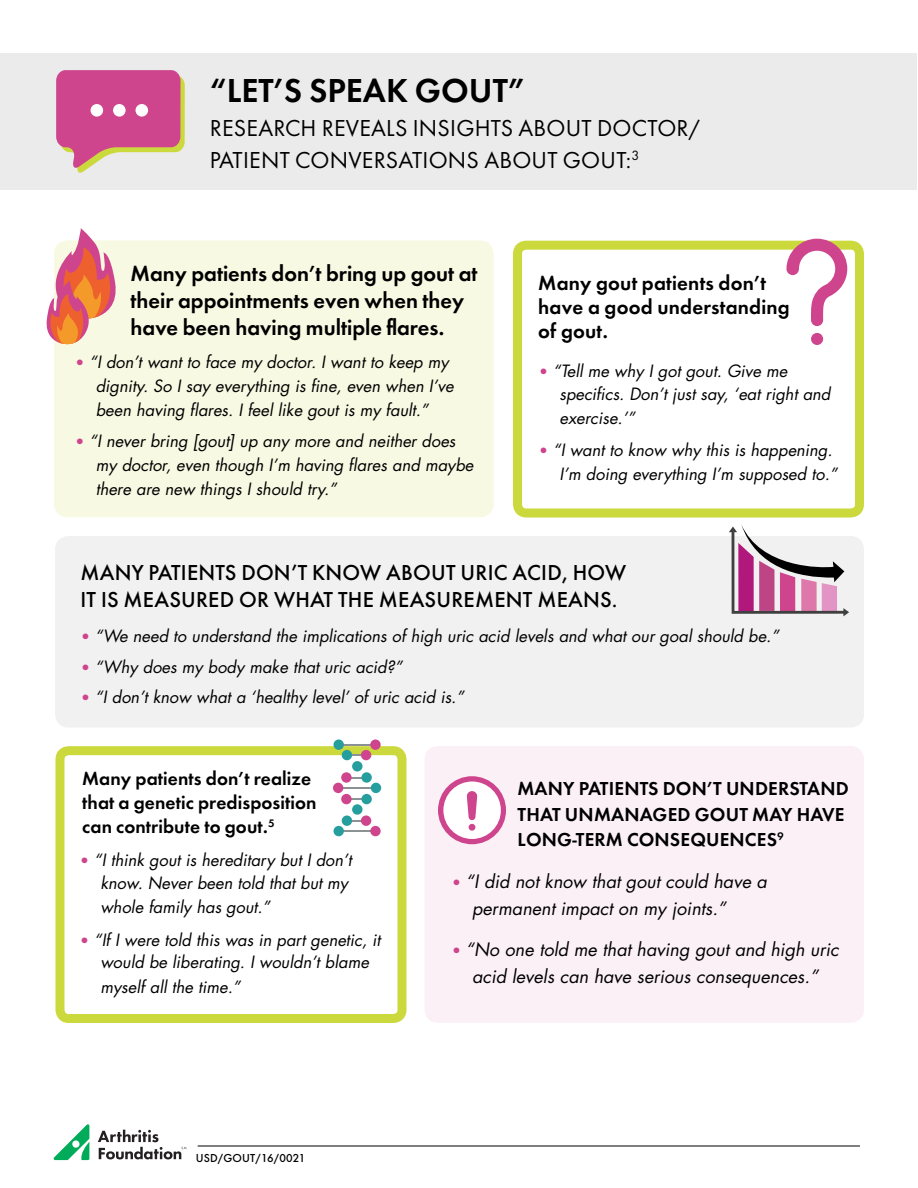
<style>
.page{position:relative;width:918px;height:1188px;background:#fff}
.page>*{position:absolute;margin:0;border:0;box-sizing:border-box;transform-origin:0 0}
.t1{font:34.5px "Futura Dem Bld";color:#000}
.t2{font:24px/31.5px "Futura";letter-spacing:.01em;color:#000}
.t3{font:22.5px/27px "Futura Dem Bld";color:#000}
.t4{font:22.5px/27px "Futura Mdm";letter-spacing:.01em;color:#000}
.t5{font:21px/24px "Futura Dem Bld";letter-spacing:.01em;color:#000}
.t6{font:19.5px/25.5px "Futura Dem Bld";letter-spacing:.005em;color:#000}
.t7{font:italic 18px/27px "Futura Std";color:#000}
.t8{font:italic 16.5px/24px "Futura Std";color:#000}
.t9{font:12px "Futura Mdm";letter-spacing:.01em;color:#000}
.s1{font-style:normal;font-size:15px;color:#ce458d}
</style>
<div class="page">
<hr style="left:198px;top:1146px;width:662px;height:1px;background:#000">
<svg style="left:53px;top:1124px;width:36px;height:36px"></svg>
<svg style="left:98px;top:1130px;width:88px;height:29px"></svg>
<div style="left:1px;top:54px;width:916px;height:136px;background:#ebebec"></div>
<svg style="left:56px;top:70px;width:129px;height:103px"></svg>
<div style="left:91px;top:104px;width:12px;height:13px;background:#fff;border-radius:50%"></div>
<div style="left:113px;top:104px;width:13px;height:13px;background:#fff;border-radius:50%"></div>
<div style="left:136px;top:104px;width:12px;height:13px;background:#fff;border-radius:50%"></div>
<div style="left:55px;top:746px;width:351px;height:277px;border:9px solid #ccd93d;border-radius:9px"></div>
<div style="left:54px;top:240px;width:440px;height:277px;background:#f7f9e2;border-radius:14px"></div>
<div style="left:513px;top:241px;width:351px;height:277px;border:9px solid #ccd93d;border-radius:9px"></div>
<div style="left:55px;top:536px;width:809px;height:192px;background:#f1f1f2;border-radius:14px"></div>
<div style="left:424px;top:746px;width:440px;height:277px;background:#fbf0f6;border-radius:14px"></div>
<svg style="left:46px;top:228px;width:73px;height:117px"></svg>
<svg style="left:729px;top:525px;width:120px;height:91px"></svg>
<svg style="left:438px;top:776px;width:68px;height:68px"></svg>
<svg style="left:786px;top:239px;width:61px;height:87px"></svg>
<div style="left:811px;top:333px;width:12px;height:12px;background:#ce458d;border-radius:50%"></div>
<hr style="left:339px;top:787px;width:37px;height:2px;background:#8c9193">
<hr style="left:339px;top:830px;width:37px;height:2px;background:#8c9193">
<hr style="left:339px;top:744px;width:37px;height:2px;background:#8c9193">
<hr style="left:347px;top:798px;width:21px;height:2px;background:#8c9193">
<hr style="left:347px;top:777px;width:21px;height:2px;background:#8c9193">
<hr style="left:347px;top:754px;width:21px;height:2px;background:#8c9193">
<hr style="left:347px;top:820px;width:21px;height:2px;background:#8c9193">
<div style="left:333px;top:783px;width:10px;height:10px;background:#ce458d;border-radius:50%"></div>
<div style="left:370px;top:826px;width:11px;height:10px;background:#ce458d;border-radius:50%"></div>
<div style="left:361px;top:750px;width:10px;height:10px;background:#ce458d;border-radius:50%"></div>
<div style="left:361px;top:816px;width:10px;height:10px;background:#ce458d;border-radius:50%"></div>
<div style="left:341px;top:772px;width:11px;height:11px;background:#ce458d;border-radius:50%"></div>
<div style="left:341px;top:794px;width:11px;height:10px;background:#ce458d;border-radius:50%"></div>
<div style="left:371px;top:783px;width:10px;height:10px;background:#269e9e;border-radius:50%"></div>
<div style="left:334px;top:826px;width:10px;height:10px;background:#269e9e;border-radius:50%"></div>
<div style="left:352px;top:761px;width:11px;height:10px;background:#269e9e;border-radius:50%"></div>
<div style="left:342px;top:750px;width:10px;height:10px;background:#269e9e;border-radius:50%"></div>
<div style="left:342px;top:816px;width:10px;height:10px;background:#269e9e;border-radius:50%"></div>
<div style="left:361px;top:772px;width:11px;height:11px;background:#269e9e;border-radius:50%"></div>
<div style="left:361px;top:794px;width:11px;height:10px;background:#269e9e;border-radius:50%"></div>
<div style="left:352px;top:804px;width:11px;height:11px;background:#269e9e;border-radius:50%"></div>
<div style="left:370px;top:740px;width:11px;height:10px;background:#ce458d;border-radius:50%"></div>
<div style="left:334px;top:740px;width:10px;height:10px;background:#269e9e;border-radius:50%"></div>
<h1 class="t1" style="left:210px;top:67px;width:317px">“LET’S SPEAK GOUT”</h1>
<h2 class="t2" style="left:210px;top:114px;width:492px">RESEARCH REVEALS INSIGHTS ABOUT DOCTOR/<br>PATIENT CONVERSATIONS ABOUT GOUT:<sup>3</sup></h2>
<h3 class="t3" style="left:131px;top:262px;width:349px">Many patients don’t bring up gout at their appointments even when they have been having multiple flares.</h3>
<p class="t8" style="left:96px;top:350px;width:360px;text-indent:-20px"><span class="s1">•</span> “I don’t want to face my doctor. I want to keep my dignity. So I say everything is fine, even when I’ve been having flares. I feel like gout is my fault.”</p>
<p class="t8" style="left:96px;top:429px;width:379px;text-indent:-20px"><span class="s1">•</span> “I never bring [gout] up any more and neither does my doctor, even though I’m having flares and maybe there are new things I should try.”</p>
<p class="t5" style="left:538px;top:272px;width:253px">Many gout patients don’t have a good understanding of gout.</p>
<p class="t8" style="left:559px;top:360px;width:273px;line-height:22.5px;text-indent:-20px"><span class="s1">•</span> “Tell me why I got gout. Give me specifics. Don’t just say, ‘eat right and</p>
<p class="t8" style="left:559px;top:406px;width:77px">exercise.’”</p>
<p class="t8" style="left:539px;top:438px;width:300px;text-align:right"><span class="s1">•</span> “I want to know why this is happening.<br>I’m doing everything I’m supposed to.”</p>
<h3 class="t4" style="left:80px;top:561px;width:547px">MANY PATIENTS DON’T KNOW ABOUT URIC ACID, HOW<br>IT IS MEASURED OR WHAT THE MEASUREMENT MEANS.</h3>
<p class="t8" style="left:81px;top:624px;width:699px"><span class="s1">•</span> “We need to understand the implications of high uric acid levels and what our goal should be.”</p>
<p class="t8" style="left:81px;top:655px;width:322px"><span class="s1">•</span> “Why does my body make that uric acid?”</p>
<p class="t8" style="left:81px;top:686px;width:384px"><span class="s1">•</span> “I don’t know what a ‘healthy level’ of uric acid is.”</p>
<p class="t6" style="left:82px;top:768px;width:236px;line-height:24px">Many patients don’t realize that a genetic predisposition can contribute to gout.<sup>5</sup></p>
<p class="t8" style="left:80px;top:849px;width:273px;line-height:22.5px;text-align:right"><span class="s1">•</span> “I think gout is hereditary but I don’t know. Never been told that but my</p>
<p class="t8" style="left:100px;top:895px;width:171px">whole family has gout.”</p>
<p class="t8" style="left:80px;top:929px;width:302px;line-height:22.5px;text-align:center"><span class="s1">•</span> “If I were told this was in part genetic, it would be liberating. I wouldn’t blame</p>
<p class="t8" style="left:100px;top:975px;width:141px">myself all the time.”</p>
<p class="t9" style="left:196px;top:1150px;width:111px">USD/GOUT/16/0021</p>
<p class="t6" style="left:518px;top:778px;width:333px">MANY PATIENTS DON’T UNDERSTAND<br>THAT UNMANAGED GOUT MAY HAVE<br>LONG-TERM CONSEQUENCES<sup>9</sup></p>
<p class="t7" style="left:472px;top:868px;width:296px;text-indent:-20px"><span class="s1">•</span> “I did not know that gout could have a permanent impact on my joints.”</p>
<p class="t7" style="left:452px;top:936px;width:388px;text-align:center"><span class="s1">•</span> “No one told me that having gout and high uric acid levels can have serious consequences.”</p>
</div>
